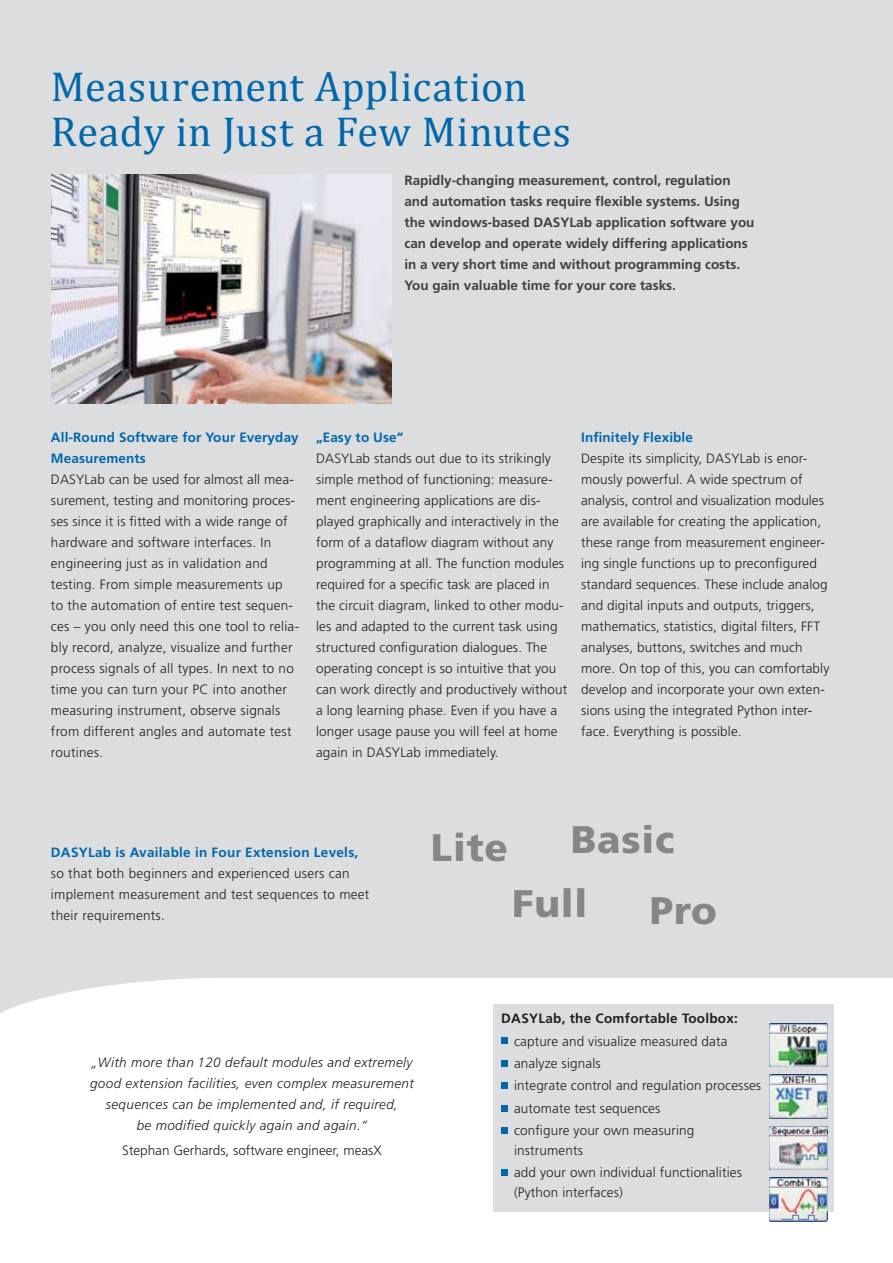
<style>
.page{position:relative;width:893px;height:1263px;background:#fff}
.page>*{position:absolute;margin:0;border:0;box-sizing:border-box;transform-origin:0 0}
.t1{font:42px/45px "Cambria";letter-spacing:.015em;color:#0067ab}
.t2{font:900 38.4px "Frutiger";letter-spacing:.02em;color:#858689}
.t3{font:300 13.5px/21px "Frutiger";letter-spacing:.01em;color:#231f20}
.t4{font:700 13.5px/21px "Frutiger";color:#404041}
.t5{font:italic 300 13.5px/21px "Frutiger";letter-spacing:.025em;color:#231f20;text-align:center}
.t6{font:700 13.5px/21px "Frutiger";letter-spacing:.01em;color:#0067ab}
.t7{font:700 13.5px "Frutiger";letter-spacing:.02em;color:#231f20}
</style>
<div class="page">
<div style="left:0;top:0;width:893px;height:1022px;background:#dcddde"></div>
<div style="left:493px;top:1005px;width:340px;height:207px;background:#dcddde"></div>
<div style="left:501px;top:1037px;width:7px;height:7px;background:#0067ab"></div>
<div style="left:501px;top:1060px;width:7px;height:6px;background:#0067ab"></div>
<div style="left:501px;top:1082px;width:7px;height:7px;background:#0067ab"></div>
<div style="left:501px;top:1105px;width:7px;height:6px;background:#0067ab"></div>
<div style="left:501px;top:1127px;width:7px;height:7px;background:#0067ab"></div>
<div style="left:501px;top:1169px;width:7px;height:7px;background:#0067ab"></div>
<div style="left:433px;top:832px;width:73px;height:29px;background:#dcddde"></div>
<div style="left:652px;top:897px;width:63px;height:28px;background:#dcddde"></div>
<div style="left:514px;top:888px;width:70px;height:29px;background:#dcddde"></div>
<div style="left:573px;top:825px;width:100px;height:29px;background:#dcddde"></div>
<img style="left:52px;top:175px;width:340px;height:228px">
<img style="left:769px;top:1023px;width:58px;height:44px">
<img style="left:769px;top:1075px;width:58px;height:43px">
<img style="left:769px;top:1126px;width:58px;height:44px">
<img style="left:769px;top:1178px;width:58px;height:43px">
<h1 class="t1" style="left:51px;top:63px;width:521px">Measurement Application<br>Ready in Just a Few Minutes</h1>
<p class="t4" style="left:404px;top:171px;width:352px">Rapidly-changing measurement, control, regulation and automation tasks require flexible systems. Using the windows-based DASYLab application software you can develop and operate widely differing applications in a very short time and without programming costs.<br>You gain valuable time for your core tasks.</p>
<p class="t6" style="left:51px;top:428px;width:249px">All-Round Software for Your Everyday<br>Measurements</p>
<p class="t3" style="left:51px;top:470px;width:250px">DASYLab can be used for almost all mea&shy;surement, testing and monitoring proces&shy;ses since it is fitted with a wide range of hardware and software interfaces. In engineering just as in validation and testing. From simple measurements up<br>to the automation of entire test sequen&shy;ces – you only need this one tool to relia&shy;bly record, analyze, visualize and further process signals of all types. In next to no time you can turn your PC into another measuring instrument, observe signals from different angles and automate test routines.</p>
<p class="t6" style="left:316px;top:428px;width:89px">„Easy to Use“</p>
<p class="t3" style="left:316px;top:449px;width:253px">DASYLab stands out due to its strikingly simple method of functioning: measure&shy;ment engineering applications are dis&shy;played graphically and interactively in the form of a dataflow diagram without any programming at all. The function modules required for a specific task are placed in the circuit diagram, linked to other modu&shy;les and adapted to the current task using structured configuration dialogues. The operating concept is so intuitive that you can work directly and productively without a long learning phase. Even if you have a longer usage pause you will feel at home again in DASYLab immediately.</p>
<p class="t6" style="left:581px;top:428px;width:113px">Infinitely Flexible</p>
<p class="t3" style="left:581px;top:449px;width:250px">Despite its simplicity, DASYLab is enor&shy;mously powerful. A wide spectrum of analysis, control and visualization modules are available for creating the application, these range from measurement engineer&shy;ing single functions up to preconfigured standard sequences. These include analog and digital inputs and outputs, triggers, mathematics, statistics, digital filters, FFT analyses, buttons, switches and much more. On top of this, you can comfortably develop and incorporate your own exten&shy;sions using the integrated Python inter&shy;face. Everything is possible.</p>
<p class="t6" style="left:51px;top:843px;width:309px">DASYLab is Available in Four Extension Levels,</p>
<p class="t3" style="left:51px;top:864px;width:320px">so that both beginners and experienced users can implement measurement and test sequences to meet their requirements.</p>
<h2 class="t2" style="left:431px;top:832px;width:79px">Lite</h2>
<h2 class="t2" style="left:571px;top:825px;width:105px">Basic</h2>
<h2 class="t2" style="left:512px;top:888px;width:76px">Full</h2>
<h2 class="t2" style="left:650px;top:895px;width:69px">Pro</h2>
<p class="t5" style="left:90px;top:1053px;width:325px">„With more than 120 default modules and extremely good extension facilities, even complex measurement sequences can be implemented and, if required,<br>be modified quickly again and again.“</p>
<p class="t3" style="left:122px;top:1141px;width:261px">Stephan Gerhards, software engineer, measX</p>
<p class="t7" style="left:501px;top:1013px;width:238px">DASYLab, the Comfortable Toolbox:</p>
<p class="t3" style="left:514px;top:1031px;width:249px;line-height:22.5px">capture and visualize measured data analyze signals<br>integrate control and regulation processes automate test sequences<br>configure your own measuring</p>
<p class="t3" style="left:514px;top:1140px;width:229px;line-height:22.5px">instruments<br>add your own individual functionalities</p>
<p class="t3" style="left:514px;top:1183px;width:110px">(Python interfaces)</p>
</div>
